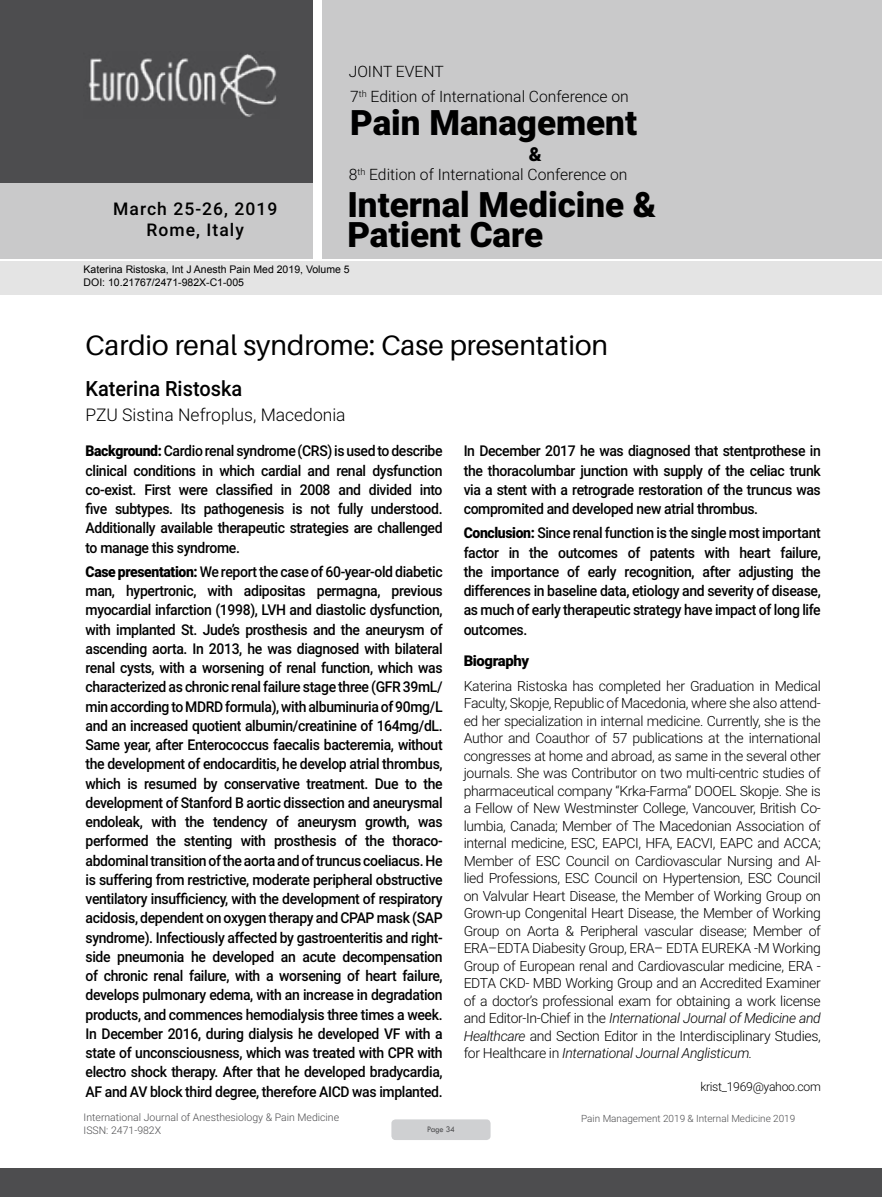
<style>
.page{position:relative;width:882px;height:1197px;background:#fff}
.page>*{position:absolute;margin:0;border:0;box-sizing:border-box;transform-origin:0 0}
.t1{font:900 35px/30.1px "Roboto";color:#000}
.t2{font:28px "Aileron";color:#000}
.t3{font:500 21px "Roboto";color:#000;scale:.95 1}
.t4{font:900 19.25px "Roboto";color:#000}
.t5{font:300 17.5px "Roboto";color:#000}
.t6{font:500 17.5px/21px "Roboto";letter-spacing:.06em;color:#000;text-align:center}
.t7{font:300 15.75px/25.2px "Roboto";color:#000}
.t8{font:500 14.88px/19.2px "Roboto";letter-spacing:-.025em;color:#000;text-align:justify;scale:.94 1}
.t9{font:900 14.88px "Roboto";letter-spacing:-.025em;color:#000}
.t10{font:300 14px/17.5px "Roboto";letter-spacing:-.025em;color:#000;text-align:justify}
.t11{font:300 12.25px "Roboto";letter-spacing:-.025em;color:#000}
.t12{font:10.5px/12.6px "Arial";color:#000}
.t13{font:300 10.5px "Roboto";color:#4d4d4f}
.t14{font:300 9.97px "Roboto";color:#4d4d4f}
.t15{font:8.75px "Tw Cen";letter-spacing:-.02em;color:#4d4d4f;scale:.95 1}
.s1{font-weight:900}
.s2{font-style:italic}
</style>
<div class="page">
<div style="left:0;top:0;width:313px;height:183px;background:#4d4d4f"></div>
<div style="left:1px;top:183px;width:312px;height:76px;background:#c9c9ca"></div>
<div style="left:323px;top:0;width:559px;height:259px;background:#c9c9ca"></div>
<img style="left:88px;top:54px;width:188px;height:63px">
<div style="left:0;top:1169px;width:882px;height:28px;background:#4d4d4f"></div>
<div style="left:1px;top:261px;width:881px;height:33px;background:#e4e4e4"></div>
<div style="left:391px;top:1119px;width:100px;height:21px;background:#cfd0d2;border-radius:4px"></div>
<p class="t6" style="left:113px;top:198px;width:166px">March 25-26, 2019<br>Rome, Italy</p>
<p class="t7" style="left:349px;top:58px;width:282px">JOINT EVENT<br>7<sup>th</sup> Edition of International Conference on</p>
<h1 class="t1" style="left:350px;top:106px;width:288px">Pain Management</h1>
<p class="t7" style="left:349px;top:161px;width:280px">8<sup>th</sup> Edition of International Conference on</p>
<h1 class="t1" style="left:347px;top:188px;width:311px">Internal Medicine &amp;<br>Patient Care</h1>
<p class="t4" style="left:529px;top:140px;width:14px">&amp;</p>
<p class="t12" style="left:84px;top:263px;width:268px">Katerina Ristoska, Int J Anesth Pain Med 2019, Volume 5<br>DOI: 10.21767/2471-982X-C1-005</p>
<h2 class="t2" style="left:86px;top:330px;width:524px">Cardio renal syndrome: Case presentation</h2>
<h3 class="t3" style="left:86px;top:374px;width:166px">Katerina Ristoska</h3>
<p class="t5" style="left:86px;top:402px;width:262px">PZU Sistina Nefroplus, Macedonia</p>
<p class="t8" style="left:86px;top:441px;width:381px"><span class="s1">Background:</span> Cardio renal syndrome (CRS) is used to describe clinical conditions in which cardial and renal dysfunction co-exist. First were classified in 2008 and divided into five subtypes. Its pathogenesis is not fully understood.<br>Additionally available therapeutic strategies are challenged to manage this syndrome.</p>
<p class="t8" style="left:86px;top:561px;width:381px"><span class="s1">Case presentation:</span> We report the case of 60-year-old diabetic man, hypertronic, with adipositas permagna, previous myocardial infarction (1998), LVH and diastolic dysfunction, with implanted St. Jude’s prosthesis and the aneurysm of ascending aorta. In 2013, he was diagnosed with bilateral renal cysts, with a worsening of renal function, which was characterized as chronic renal failure stage three (GFR 39mL/ min according to MDRD formula), with albuminuria of 90mg/L and an increased quotient albumin/creatinine of 164mg/dL.<br>Same year, after Enterococcus faecalis bacteremia, without the development of endocarditis, he develop atrial thrombus, which is resumed by conservative treatment. Due to the development of Stanford B aortic dissection and aneurysmal endoleak, with the tendency of aneurysm growth, was performed the stenting with prosthesis of the thoraco&shy;abdominal transition of the aorta and of truncus coeliacus. He is suffering from restrictive, moderate peripheral obstructive ventilatory insufficiency, with the development of respiratory acidosis, dependent on oxygen therapy and CPAP mask (SAP syndrome). Infectiously affected by gastroenteritis and right&shy;side pneumonia he developed an acute decompensation of chronic renal failure, with a worsening of heart failure, develops pulmonary edema, with an increase in degradation products, and commences hemodialysis three times a week.<br>In December 2016, during dialysis he developed VF with a state of unconsciousness, which was treated with CPR with electro shock therapy. After that he developed bradycardia, AF and AV block third degree, therefore AICD was implanted.</p>
<p class="t8" style="left:464px;top:441px;width:381px">In December 2017 he was diagnosed that stentprothese in the thoracolumbar junction with supply of the celiac trunk via a stent with a retrograde restoration of the truncus was compromited and developed new atrial thrombus.</p>
<p class="t8" style="left:464px;top:523px;width:381px"><span class="s1">Conclusion:</span> Since renal function is the single most important factor in the outcomes of patents with heart failure, the importance of early recognition, after adjusting the differences in baseline data, etiology and severity of disease, as much of early therapeutic strategy have impact of long life outcomes.</p>
<p class="t9" style="left:464px;top:650px;width:67px">Biography</p>
<p class="t10" style="left:464px;top:676px;width:359px">Katerina Ristoska has completed her Graduation in Medical Faculty, Skopje, Republic of Macedonia, where she also attend&shy;ed her specialization in internal medicine. Currently, she is the Author and Coauthor of 57 publications at the international congresses at home and abroad, as same in the several other journals. She was Contributor on two multi-centric studies of pharmaceutical company “Krka-Farma” DOOEL Skopje. She is a Fellow of New Westminster College, Vancouver, British Co&shy;lumbia, Canada; Member of The Macedonian Association of internal medicine, ESC, EAPCI, HFA, EACVI, EAPC and ACCA; Member of ESC Council on Cardiovascular Nursing and Al&shy;lied Professions, ESC Council on Hypertension, ESC Council on Valvular Heart Disease, the Member of Working Group on Grown-up Congenital Heart Disease, the Member of Working Group on Aorta &amp; Peripheral vascular disease; Member of ERA–EDTA Diabesity Group, ERA– EDTA EUREKA -M Working Group of European renal and Cardiovascular medicine, ERA - EDTA CKD- MBD Working Group and an Accredited Examiner of a doctor’s professional exam for obtaining a work license and Editor-In-Chief in the <span class="s2">International Journal of Medicine and Healthcare</span> and Section Editor in the Interdisciplinary Studies, for Healthcare in <span class="s2">International Journal Anglisticum.</span></p>
<p class="t11" style="left:700px;top:1079px;width:122px">krist_1969@yahoo.com</p>
<p class="t13" style="left:84px;top:1110px;width:257px">International Journal of Anesthesiology &amp; Pain Medicine</p>
<p class="t14" style="left:581px;top:1111px;width:216px">Pain Management 2019 &amp; Internal Medicine 2019</p>
<p class="t13" style="left:84px;top:1123px;width:79px">ISSN: 2471-982X</p>
<p class="t15" style="left:427px;top:1124px;width:31px">Page 34</p>
</div>
